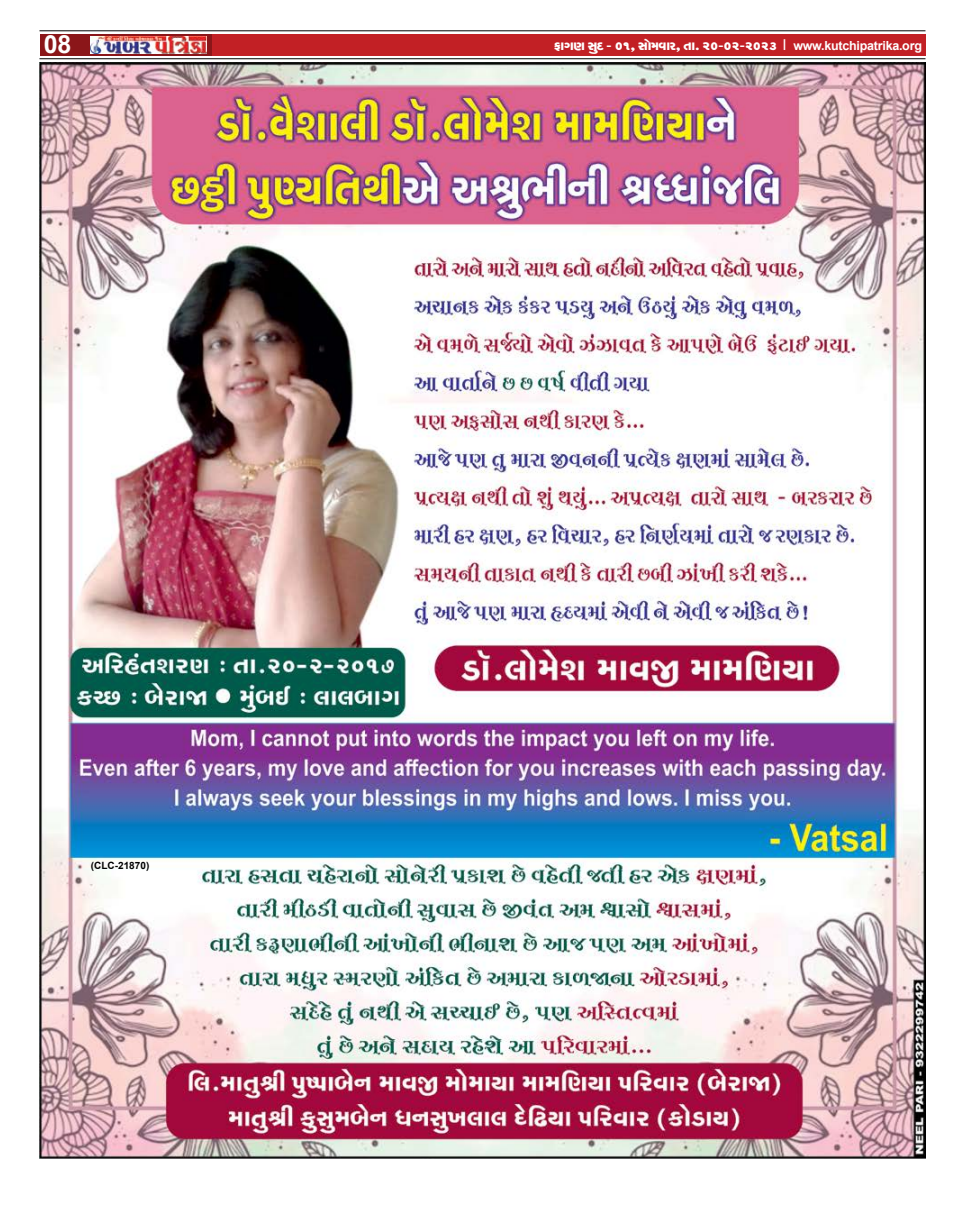
<style>
.page{position:relative;width:964px;height:1205px;background:#fff}
.page>*{position:absolute;margin:0;border:0;box-sizing:border-box;transform-origin:0 0}
.t1{font:700 25px "Arial";color:#fff}
.t2{font:15px "SHREE GUJ7";letter-spacing:-.02em;color:#fff}
.t3{font:700 10px "Arial";color:#000}
.s1{font-family:"Arial"}
.s2{font-family:"Arial";font-weight:700;font-size:12.5px}
</style>
<div class="page">
<div style="left:40px;top:34px;width:172px;height:21px;background:#8b1619"></div>
<div style="left:212px;top:34px;width:714px;height:21px;background:#c22025"></div>
<hr style="left:39px;top:58px;width:886px;height:1px;background:#000">
<hr style="left:39px;top:30px;width:886px;height:1px;background:#000">
<img style="left:90px;top:36px;width:116px;height:17px">
<img style="left:39px;top:63px;width:886px;height:1095px">
<h1 class="t1" style="left:44px;top:27px;width:29px">08</h1>
<p class="t2" style="left:554px;top:38px;width:369px">apNZ kyv$ - 01, kp¡dhpf, sp. 20-02-2023 <span class="s1">I</span> <span class="s2">www.kutchipatrika.org</span></p>
<p class="t3" style="left:91px;top:858px;width:60px">(CLC-21870)</p>
</div>
